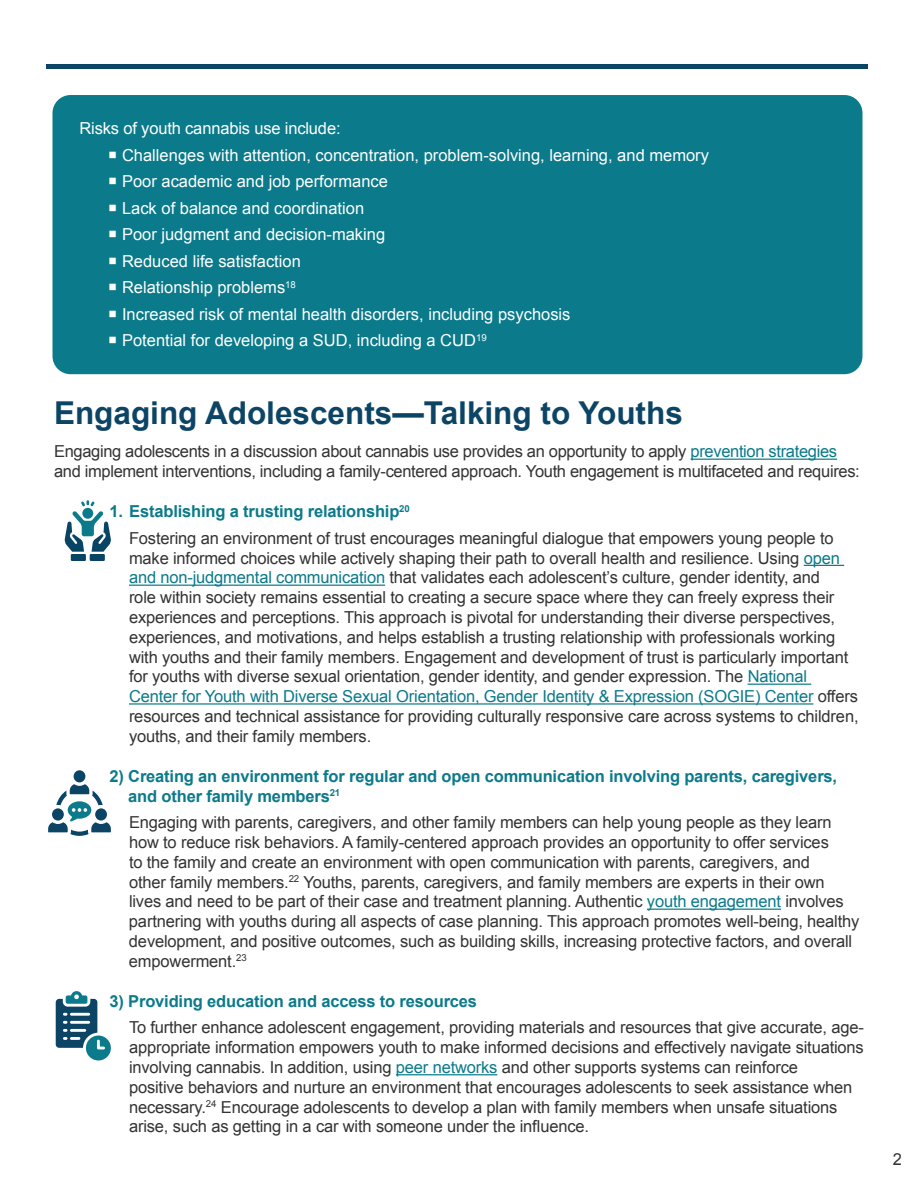
<style>
.page{position:relative;width:918px;height:1188px;background:#fff}
.page>*{position:absolute;margin:0;border:0;box-sizing:border-box;transform-origin:0 0}
.t1{font:700 31.5px "Arial";color:#0b4465}
.t2{font:16.5px/19.8px "Arial";letter-spacing:-.01em;color:#323332}
.t3{font:16.5px "Arial";color:#fff}
.t4{font:700 16.5px/19.8px "Arial";letter-spacing:-.01em;color:#0b7a8a}
.s1{color:#0b7a8a}
.s2{font-weight:700;color:#0b7a8a}
</style>
<div class="page">
<div style="left:46px;top:64px;width:822px;height:5px;background:#0b4465"></div>
<hr style="left:691px;top:459px;width:146px;height:1px;background:#0b7a8a">
<hr style="left:804px;top:565px;width:40px;height:1px;background:#0b7a8a">
<hr style="left:129px;top:585px;width:256px;height:1px;background:#0b7a8a">
<hr style="left:748px;top:684px;width:63px;height:1px;background:#0b7a8a">
<hr style="left:129px;top:703px;width:684px;height:2px;background:#0b7a8a">
<hr style="left:647px;top:909px;width:134px;height:1px;background:#0b7a8a">
<hr style="left:396px;top:1074px;width:101px;height:1px;background:#0b7a8a">
<div style="left:53px;top:95px;width:810px;height:279px;background:#0b7a8a;border-radius:18px"></div>
<div style="left:90px;top:554px;width:15px;height:7px;background:#094465"></div>
<div style="left:71px;top:554px;width:15px;height:7px;background:#094465"></div>
<svg style="left:48px;top:784px;width:63px;height:52px"></svg>
<div style="left:74px;top:770px;width:11px;height:12px;background:#0b4465;border-radius:50%"></div>
<svg style="left:64px;top:500px;width:47px;height:52px"></svg>
<svg style="left:56px;top:991px;width:55px;height:70px"></svg>
<p class="t3" style="left:80px;top:117px;width:263px">Risks of youth cannabis use include:</p>
<p class="t3" style="left:108px;top:144px;width:603px">○ Challenges with attention, concentration, problem-solving, learning, and memory</p>
<p class="t3" style="left:108px;top:171px;width:282px">○ Poor academic and job performance</p>
<p class="t3" style="left:108px;top:197px;width:258px">○ Lack of balance and coordination</p>
<p class="t3" style="left:108px;top:224px;width:279px">○ Poor judgment and decision-making</p>
<p class="t3" style="left:108px;top:250px;width:194px">○ Reduced life satisfaction</p>
<p class="t3" style="left:108px;top:277px;width:190px">○ Relationship problems<sup>18</sup></p>
<p class="t3" style="left:108px;top:303px;width:464px">○ Increased risk of mental health disorders, including psychosis</p>
<p class="t3" style="left:108px;top:330px;width:380px">○ Potential for developing a SUD, including a CUD<sup>19</sup></p>
<h1 class="t1" style="left:54px;top:392px;width:630px">Engaging Adolescents—Talking to Youths</h1>
<p class="t2" style="left:54px;top:442px;width:807px">Engaging adolescents in a discussion about cannabis use provides an opportunity to apply <span class="s1">prevention strategies </span>and implement interventions, including a family-centered approach. Youth engagement is multifaceted and requires:</p>
<p class="t2" style="left:129px;top:498px;width:706px;line-height:26.5px;text-indent:-20px"><span class="s2">1. Establishing a trusting relationship</span><sup>20<br></sup>Fostering an environment of trust encourages meaningful dialogue that empowers young people to</p>
<p class="t2" style="left:129px;top:548px;width:731px">make informed choices while actively shaping their path to overall health and resilience. Using <span class="s1">open and non-judgmental communication</span> that validates each adolescent’s culture, gender identity, and<br>role within society remains essential to creating a secure space where they can freely express their experiences and perceptions. This approach is pivotal for understanding their diverse perspectives, experiences, and motivations, and helps establish a trusting relationship with professionals working with youths and their family members. Engagement and development of trust is particularly important for youths with diverse sexual orientation, gender identity, and gender expression. The <span class="s1">National Center for Youth with Diverse Sexual Orientation, Gender Identity &amp; Expression (SOGIE) Center</span> offers resources and technical assistance for providing culturally responsive care across systems to children, youths, and their family members.</p>
<p class="t4" style="left:128px;top:767px;width:710px;text-indent:-19px">2) Creating an environment for regular and open communication involving parents, caregivers, and other family members<sup>21</sup></p>
<p class="t2" style="left:129px;top:813px;width:732px">Engaging with parents, caregivers, and other family members can help young people as they learn how to reduce risk behaviors. A family-centered approach provides an opportunity to offer services<br>to the family and create an environment with open communication with parents, caregivers, and<br>other family members.<sup>22</sup> Youths, parents, caregivers, and family members are experts in their own lives and need to be part of their case and treatment planning. Authentic <span class="s1">youth engagement</span> involves partnering with youths during all aspects of case planning. This approach promotes well-being, healthy development, and positive outcomes, such as building skills, increasing protective factors, and overall empowerment.<sup>23</sup></p>
<p class="t4" style="left:110px;top:992px;width:369px">3) Providing education and access to resources</p>
<p class="t2" style="left:129px;top:1018px;width:736px">To further enhance adolescent engagement, providing materials and resources that give accurate, age&shy;appropriate information empowers youth to make informed decisions and effectively navigate situations involving cannabis. In addition, using <span class="s1">peer networks</span> and other supports systems can reinforce<br>positive behaviors and nurture an environment that encourages adolescents to seek assistance when necessary.<sup>24</sup> Encourage adolescents to develop a plan with family members when unsafe situations arise, such as getting in a car with someone under the influence.</p>
<p class="t2" style="left:893px;top:1150px;width:11px">2</p>
</div>
